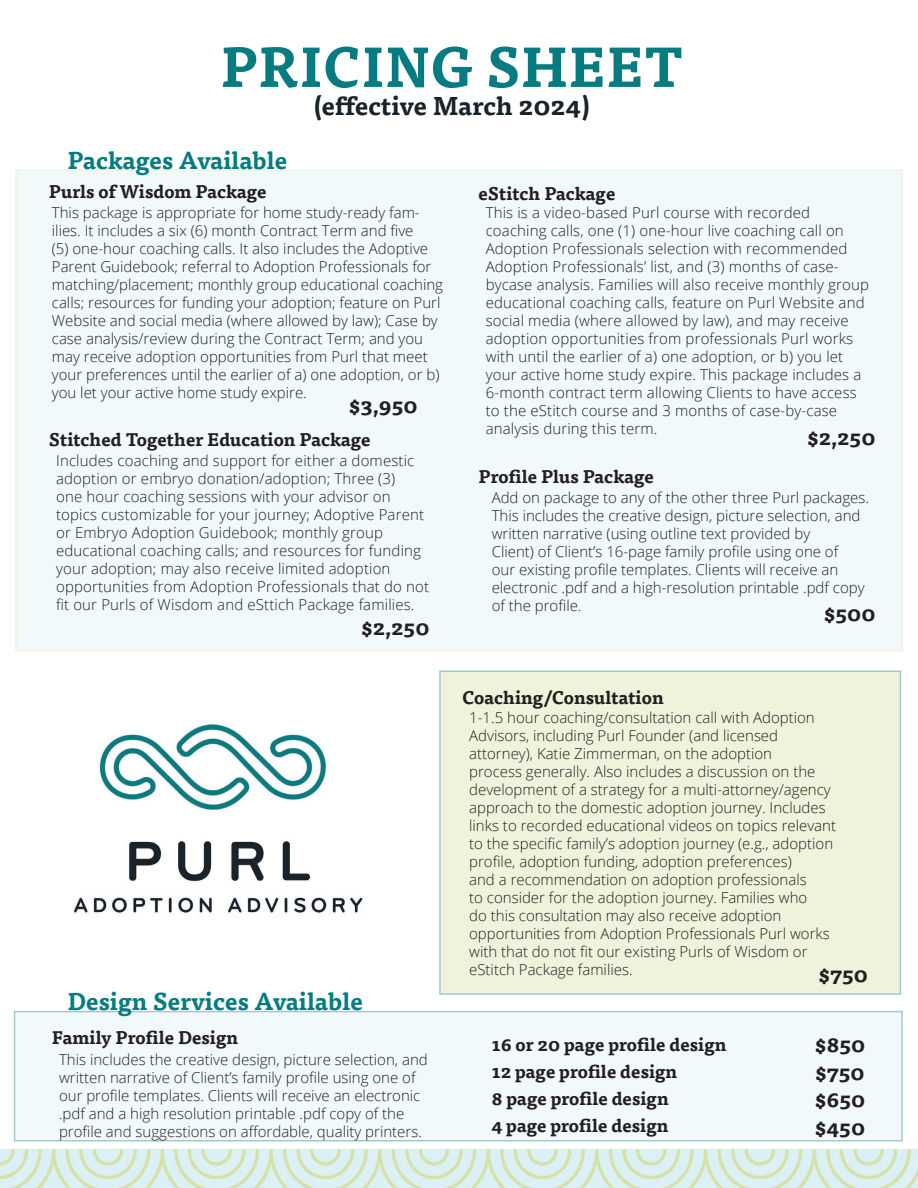
<style>
.page{position:relative;width:918px;height:1188px;background:#fff}
.page>*{position:absolute;margin:0;border:0;box-sizing:border-box;transform-origin:0 0}
.t1{font:700 55.5px "Tisa Pro";color:#077c80}
.t2{font:700 25.35px "Tisa OT";color:#1a2229}
.t3{font:700 24px "Tisa Pro";color:#077c80}
.t4{font:700 21px "Tisa Pro";color:#231f20}
.t5{font:700 18px "Tisa Pro";color:#231f20}
.t6{font:300 15px/18px "Open Sans";color:#231f20}
</style>
<div class="page">
<img style="left:1px;top:1149px;width:917px;height:39px">
<img style="left:0;top:1149px;width:1px;height:39px">
<div style="left:15px;top:170px;width:888px;height:482px;background:#f1f9fb;border:2px solid #d4e2a5"></div>
<div style="left:439px;top:671px;width:462px;height:324px;background:#eef3dc"></div>
<div style="left:14px;top:1011px;width:889px;height:131px;background:#f1f9fb"></div>
<img style="left:73px;top:724px;width:290px;height:190px">
<p class="t1" style="left:220px;top:22px;width:464px">PRICING SHEET</p>
<p class="t2" style="left:313px;top:90px;width:278px">(effective March 2024)</p>
<p class="t3" style="left:67px;top:141px;width:222px">Packages Available</p>
<p class="t5" style="left:49px;top:177px;width:219px">Purls of Wisdom Package</p>
<p class="t6" style="left:52px;top:203px;width:393px">This package is appropriate for home study-ready fam&shy;ilies. It includes a six (6) month Contract Term and five<br>(5) one-hour coaching calls. It also includes the Adoptive Parent Guidebook; referral to Adoption Professionals for matching/placement; monthly group educational coaching calls; resources for funding your adoption; feature on Purl Website and social media (where allowed by law); Case by case analysis/review during the Contract Term; and you may receive adoption opportunities from Purl that meet your preferences until the earlier of a) one adoption, or b) you let your active home study expire.</p>
<p class="t4" style="left:349px;top:389px;width:71px">$3,950</p>
<p class="t5" style="left:49px;top:425px;width:323px">Stitched Together Education Package</p>
<p class="t6" style="left:56px;top:451px;width:374px">Includes coaching and support for either a domestic adoption or embryo donation/adoption; Three (3)<br>one hour coaching sessions with your advisor on topics customizable for your journey; Adoptive Parent or Embryo Adoption Guidebook; monthly group educational coaching calls; and resources for funding your adoption; may also receive limited adoption opportunities from Adoption Professionals that do not fit our Purls of Wisdom and eSttich Package families.</p>
<p class="t4" style="left:361px;top:610px;width:70px">$2,250</p>
<p class="t5" style="left:478px;top:179px;width:138px">eStitch Package</p>
<p class="t6" style="left:486px;top:203px;width:385px">This is a video-based Purl course with recorded coaching calls, one (1) one-hour live coaching call on Adoption Professionals selection with recommended Adoption Professionals’ list, and (3) months of case&shy;bycase analysis. Families will also receive monthly group educational coaching calls, feature on Purl Website and social media (where allowed by law), and may receive adoption opportunities from professionals Purl works with until the earlier of a) one adoption, or b) you let your active home study expire. This package includes a 6-month contract term allowing Clients to have access to the eStitch course and 3 months of case-by-case analysis during this term.</p>
<p class="t4" style="left:807px;top:421px;width:70px">$2,250</p>
<p class="t5" style="left:478px;top:462px;width:177px">Profile Plus Package</p>
<p class="t6" style="left:492px;top:488px;width:379px">Add on package to any of the other three Purl packages.<br>This includes the creative design, picture selection, and</p>
<p class="t6" style="left:492px;top:524px;width:374px">written narrative (using outline text provided by<br>Client) of Client’s 16-page family profile using one of our existing profile templates. Clients will receive an electronic .pdf and a high-resolution printable .pdf copy of the profile.</p>
<p class="t4" style="left:824px;top:597px;width:53px">$500</p>
<p class="t3" style="left:67px;top:982px;width:297px">Design Services Available</p>
<p class="t6" style="left:59px;top:1051px;width:370px">This includes the creative design, picture selection, and written narrative of Client’s family profile using one of our profile templates. Clients will receive an electronic .pdf and a high resolution printable .pdf copy of the profile and suggestions on affordable, quality printers.</p>
<p class="t5" style="left:52px;top:1023px;width:188px">Family Profile Design</p>
<p class="t5" style="left:462px;top:683px;width:203px">Coaching/Consultation</p>
<p class="t6" style="left:469px;top:708px;width:368px">1-1.5 hour coaching/consultation call with Adoption Advisors, including Purl Founder (and licensed attorney), Katie Zimmerman, on the adoption<br>process generally. Also includes a discussion on the development of a strategy for a multi-attorney/agency approach to the domestic adoption journey. Includes links to recorded educational videos on topics relevant to the specific family’s adoption journey (e.g., adoption profile, adoption funding, adoption preferences)<br>and a recommendation on adoption professionals<br>to consider for the adoption journey. Families who<br>do this consultation may also receive adoption opportunities from Adoption Professionals Purl works with that do not fit our existing Purls of Wisdom or eStitch Package families.</p>
<p class="t4" style="left:818px;top:958px;width:51px">$750</p>
<p class="t5" style="left:491px;top:1030px;width:237px">16 or 20 page profile design</p>
<p class="t5" style="left:491px;top:1057px;width:187px">12 page profile design</p>
<p class="t5" style="left:491px;top:1084px;width:179px">8 page profile design</p>
<p class="t5" style="left:491px;top:1111px;width:179px">4 page profile design</p>
<p class="t4" style="left:815px;top:1027px;width:52px">$850</p>
<p class="t4" style="left:815px;top:1056px;width:51px">$750</p>
<p class="t4" style="left:815px;top:1083px;width:52px">$650</p>
<p class="t4" style="left:815px;top:1111px;width:52px">$450</p>
</div>
